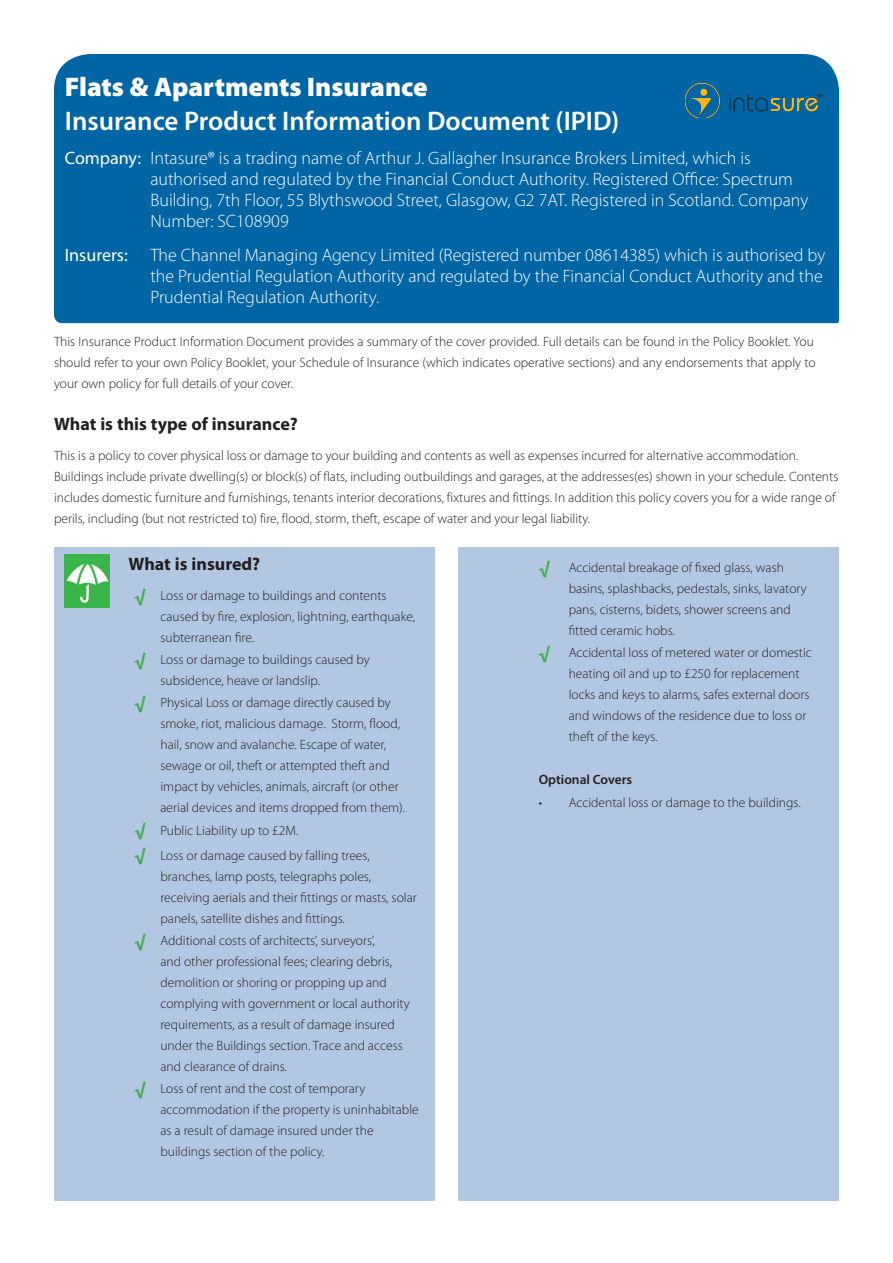
<style>
.page{position:relative;width:893px;height:1263px;background:#fff}
.page>*{position:absolute;margin:0;border:0;box-sizing:border-box;transform-origin:0 0}
.t1{font:600 27px "Myriad Pro";color:#fff}
.t2{font:900 27px "Myriad Pro";color:#fff}
.t3{font:300 18px/21.1px "Myriad Pro";color:#fff}
.t4{font:700 18px "Myriad Pro";color:#231f20}
.t5{font:18px "Myriad Pro";color:#fff}
.t6{font:900 18px "Myriad Pro";color:#40ae49}
.t7{font:300 13.5px/21px "Myriad Pro";color:#231f20}
.t8{font:600 13.5px "Myriad Pro";color:#231f20}
.s1{font-weight:400}
</style>
<div class="page">
<div style="left:54px;top:54px;width:785px;height:269px;background:#0065a4"></div>
<div style="left:54px;top:547px;width:381px;height:654px;background:#b2c7e2"></div>
<div style="left:458px;top:547px;width:381px;height:654px;background:#b2c7e2"></div>
<img style="left:65px;top:555px;width:44px;height:52px">
<img style="left:676px;top:75px;width:155px;height:42px">
<p class="t2" style="left:65px;top:71px;width:364px">Flats &amp; Apartments Insurance</p>
<p class="t1" style="left:65px;top:104px;width:556px">Insurance Product Information Document (IPID)</p>
<p class="t3" style="left:150px;top:147px;width:659px;text-indent:-86px"><span class="s1">Company:</span> Intasure® is a trading name of Arthur J. Gallagher Insurance Brokers Limited, which is authorised and regulated by the Financial Conduct Authority. Registered Office: Spectrum Building, 7th Floor, 55 Blythswood Street, Glasgow, G2 7AT. Registered in Scotland. Company Number: SC108909</p>
<p class="t5" style="left:65px;top:244px;width:64px">Insurers:</p>
<p class="t3" style="left:150px;top:245px;width:676px">The Channel Managing Agency Limited (Registered number 08614385) which is authorised by the Prudential Regulation Authority and regulated by the Financial Conduct Authority and the<br>Prudential Regulation Authority.</p>
<p class="t7" style="left:54px;top:331px;width:763px">This Insurance Product Information Document provides a summary of the cover provided. Full details can be found in the Policy Booklet. You should refer to your own Policy Booklet, your Schedule of Insurance (which indicates operative sections) and any endorsements that apply to your own policy for full details of your cover.</p>
<p class="t4" style="left:54px;top:412px;width:245px">What is this type of insurance?</p>
<p class="t7" style="left:54px;top:445px;width:786px">This is a policy to cover physical loss or damage to your building and contents as well as expenses incurred for alternative accommodation.<br>Buildings include private dwelling(s) or block(s) of flats, including outbuildings and garages, at the addresses(es) shown in your schedule. Contents includes domestic furniture and furnishings, tenants interior decorations, fixtures and fittings. In addition this policy covers you for a wide range of perils, including (but not restricted to) fire, flood, storm, theft, escape of water and your legal liability.</p>
<p class="t4" style="left:129px;top:552px;width:133px">What is insured?</p>
<p class="t6" style="left:135px;top:587px;width:12px">√</p>
<p class="t7" style="left:160px;top:585px;width:256px">Loss or damage to buildings and contents caused by fire, explosion, lightning, earthquake, subterranean fire.</p>
<p class="t6" style="left:135px;top:651px;width:12px">√</p>
<p class="t7" style="left:160px;top:649px;width:211px">Loss or damage to buildings caused by subsidence, heave or landslip.</p>
<p class="t6" style="left:135px;top:694px;width:12px">√</p>
<p class="t7" style="left:160px;top:692px;width:246px">Physical Loss or damage directly caused by smoke, riot, malicious damage. Storm, flood, hail, snow and avalanche. Escape of water, sewage or oil, theft or attempted theft and impact by vehicles, animals, aircraft (or other aerial devices and items dropped from them).</p>
<p class="t6" style="left:135px;top:822px;width:12px">√</p>
<p class="t7" style="left:160px;top:819px;width:139px">Public Liability up to £2M.</p>
<p class="t6" style="left:135px;top:847px;width:12px">√</p>
<p class="t7" style="left:160px;top:845px;width:258px">Loss or damage caused by falling trees, branches, lamp posts, telegraphs poles, receiving aerials and their fittings or masts, solar panels, satellite dishes and fittings.</p>
<p class="t6" style="left:135px;top:932px;width:12px">√</p>
<p class="t7" style="left:160px;top:930px;width:251px">Additional costs of architects’, surveyors’,<br>and other professional fees; clearing debris, demolition or shoring or propping up and complying with government or local authority requirements, as a result of damage insured under the Buildings section. Trace and access and clearance of drains.</p>
<p class="t6" style="left:135px;top:1080px;width:12px">√</p>
<p class="t7" style="left:160px;top:1078px;width:260px">Loss of rent and the cost of temporary accommodation if the property is uninhabitable as a result of damage insured under the buildings section of the policy.</p>
<p class="t6" style="left:539px;top:559px;width:12px">√</p>
<p class="t7" style="left:569px;top:557px;width:240px">Accidental breakage of fixed glass, wash basins, splashbacks, pedestals, sinks, lavatory pans, cisterns, bidets, shower screens and fitted ceramic hobs.</p>
<p class="t6" style="left:539px;top:644px;width:12px">√</p>
<p class="t7" style="left:569px;top:642px;width:245px">Accidental loss of metered water or domestic heating oil and up to £250 for replacement locks and keys to alarms, safes external doors and windows of the residence due to loss or theft of the keys.</p>
<p class="t8" style="left:539px;top:771px;width:95px">Optional Covers</p>
<p class="t7" style="left:539px;top:791px;width:5px">•</p>
<p class="t7" style="left:569px;top:791px;width:233px">Accidental loss or damage to the buildings.</p>
</div>
